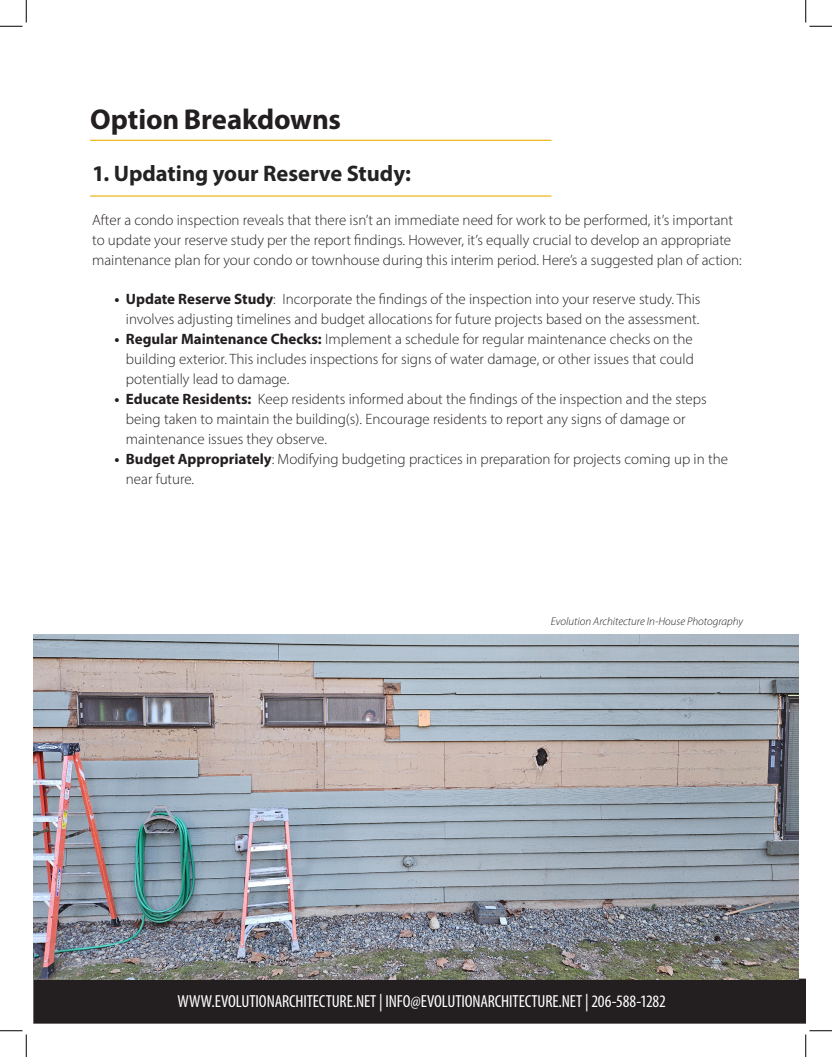
<style>
.page{position:relative;width:832px;height:1057px;background:#fff}
.page>*{position:absolute;margin:0;border:0;box-sizing:border-box;transform-origin:0 0}
.body_text_-_left{font:700 28.75px "Myriad Pro";letter-spacing:-.005em;color:#231f20}
.body_text_-_left-2{font:700 22.5px "Myriad Pro";letter-spacing:-.005em;color:#232323}
.body_text_-_left-3{font:condensed 17.5px "Myriad Pro";letter-spacing:-.01em;color:#fff}
.t1{font:300 15px/20px "Myriad Pro";color:#231f20}
.Content_Source_Sans_6_White{font:italic 300 11.25px "Myriad Pro";color:#231f20}
.s1{font-weight:700}
</style>
<div class="page">
<div style="left:33px;top:978px;width:772px;height:45px;background:#231f20"></div>
<img style="left:33px;top:634px;width:765px;height:345px">
<hr style="left:90px;top:195px;width:461px;height:2px;background:#edb81b">
<hr style="left:90px;top:140px;width:461px;height:1px;background:#edb81b">
<svg style="left:0;top:0;width:27px;height:27px"></svg>
<svg style="left:0;top:1030px;width:27px;height:27px"></svg>
<svg style="left:805px;top:0;width:27px;height:27px"></svg>
<svg style="left:805px;top:1030px;width:27px;height:27px"></svg>
<p class="body_text_-_left" style="left:90px;top:100px;width:252px">Option Breakdowns</p>
<p class="body_text_-_left-2" style="left:92px;top:159px;width:320px">1. Updating your Reserve Study:</p>
<p class="t1" style="left:92px;top:210px;width:651px">After a condo inspection reveals that there isn’t an immediate need for work to be performed, it’s important to update your reserve study per the report findings. However, it’s equally crucial to develop an appropriate maintenance plan for your condo or townhouse during this interim period. Here’s a suggested plan of action:</p>
<p class="t1" style="left:115px;top:289px;width:587px;text-align:right"><span class="s1">• Update Reserve Study</span>: Incorporate the findings of the inspection into your reserve study. This involves adjusting timelines and budget allocations for future projects based on the assessment.</p>
<p class="t1" style="left:126px;top:329px;width:569px;text-align:justify;text-indent:-11px"><span class="s1">• Regular Maintenance Checks:</span> Implement a schedule for regular maintenance checks on the building exterior. This includes inspections for signs of water damage, or other issues that could potentially lead to damage.</p>
<p class="t1" style="left:126px;top:389px;width:582px;text-indent:-11px"><span class="s1">• Educate Residents:</span> Keep residents informed about the findings of the inspection and the steps being taken to maintain the building(s). Encourage residents to report any signs of damage or maintenance issues they observe.</p>
<p class="t1" style="left:126px;top:449px;width:603px;text-indent:-11px"><span class="s1">• Budget Appropriately</span>: Modifying budgeting practices in preparation for projects coming up in the near future.</p>
<p class="Content_Source_Sans_6_White" style="left:551px;top:614px;width:194px">Evolution Architecture In-House Photography</p>
<p class="body_text_-_left-3" style="left:178px;top:990px;width:490px">WWW.EVOLUTIONARCHITECTURE.NET | INFO@EVOLUTIONARCHITECTURE.NET | 206-588-1282</p>
</div>
